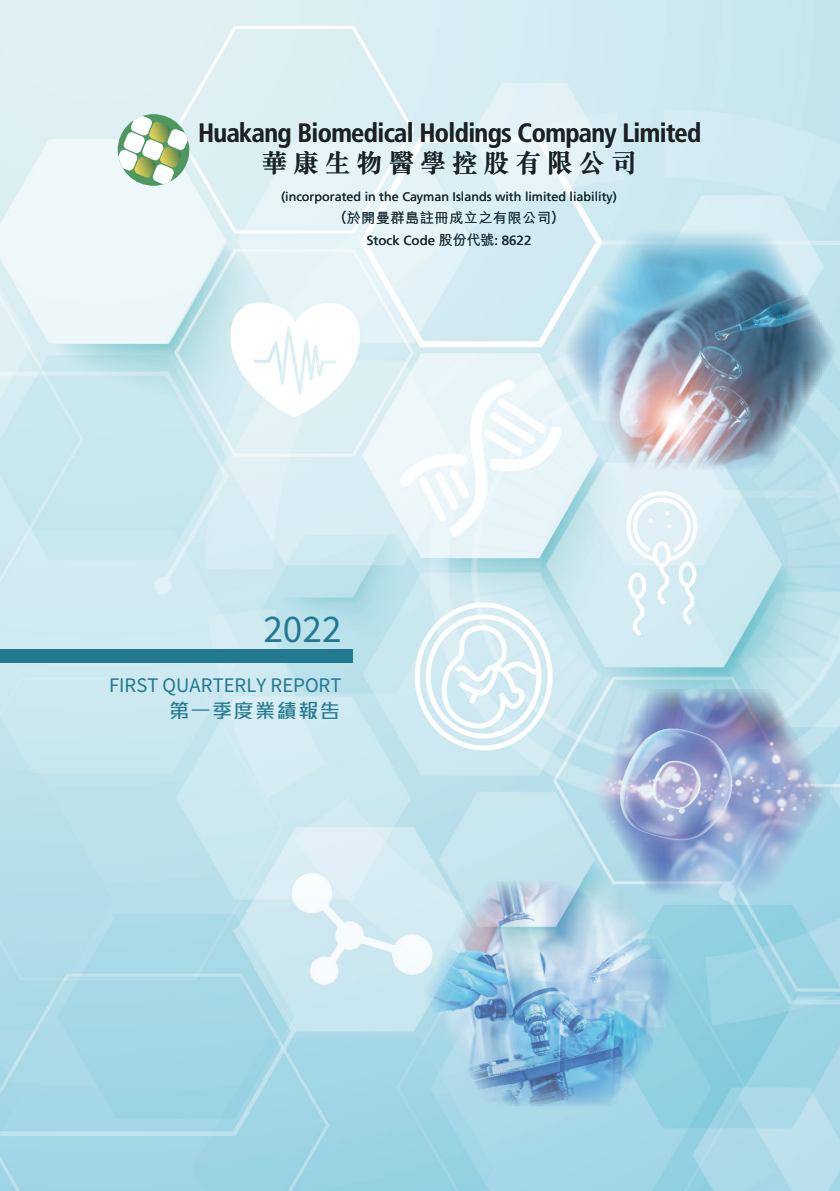
<style>
.page{position:relative;width:840px;height:1191px;background:#fff}
.page>*{position:absolute;margin:0;border:0;box-sizing:border-box;transform-origin:0 0}
.t1{font:39.2px "Source Sans Pro";color:#237990}
.t2{font:700 condensed 26.4px "Frutiger LT Std";letter-spacing:-.025em;color:#231f20}
.t3{font:700 26.4px "M Sung HK";letter-spacing:.2em;color:#231f20}
.t4{font:20.8px "Source Sans Pro";color:#237990}
.t5{font:500 19.6px "M Stiff Hei HK";letter-spacing:.1em;color:#237990}
.t6{font:500 14px "M Hei HK";letter-spacing:.05em;color:#231f20}
.t7{font:13.2px "Frutiger LT Std";color:#231f20}
.t8{font:12.6px "Frutiger LT Std";color:#231f20}
.s1{font-family:"M Hei HK";font-weight:500;font-size:14px}
</style>
<div class="page">
<img style="left:0;top:0;width:839px;height:1191px">
<svg style="left:118px;top:116px;width:70px;height:68px"></svg>
<div style="left:0;top:649px;width:352px;height:13px;background:#237990"></div>
<h2 class="t2" style="left:198px;top:117px;width:504px">Huakang Biomedical Holdings Company Limited</h2>
<h2 class="t3" style="left:261px;top:150px;width:377px">華康生物醫學控股有限公司</h2>
<p class="t8" style="left:281px;top:189px;width:337px">(incorporated in the Cayman Islands with limited liability)</p>
<p class="t6" style="left:341px;top:207px;width:216px">(於開曼群島註冊成立之有限公司)</p>
<p class="t7" style="left:366px;top:233px;width:166px">Stock Code <span class="s1">股份代號</span>: 8622</p>
<h1 class="t1" style="left:263px;top:605px;width:80px">2022</h1>
<h3 class="t4" style="left:109px;top:672px;width:234px">FIRST QUARTERLY REPORT</h3>
<h3 class="t5" style="left:169px;top:700px;width:172px">第一季度業績報告</h3>
</div>
